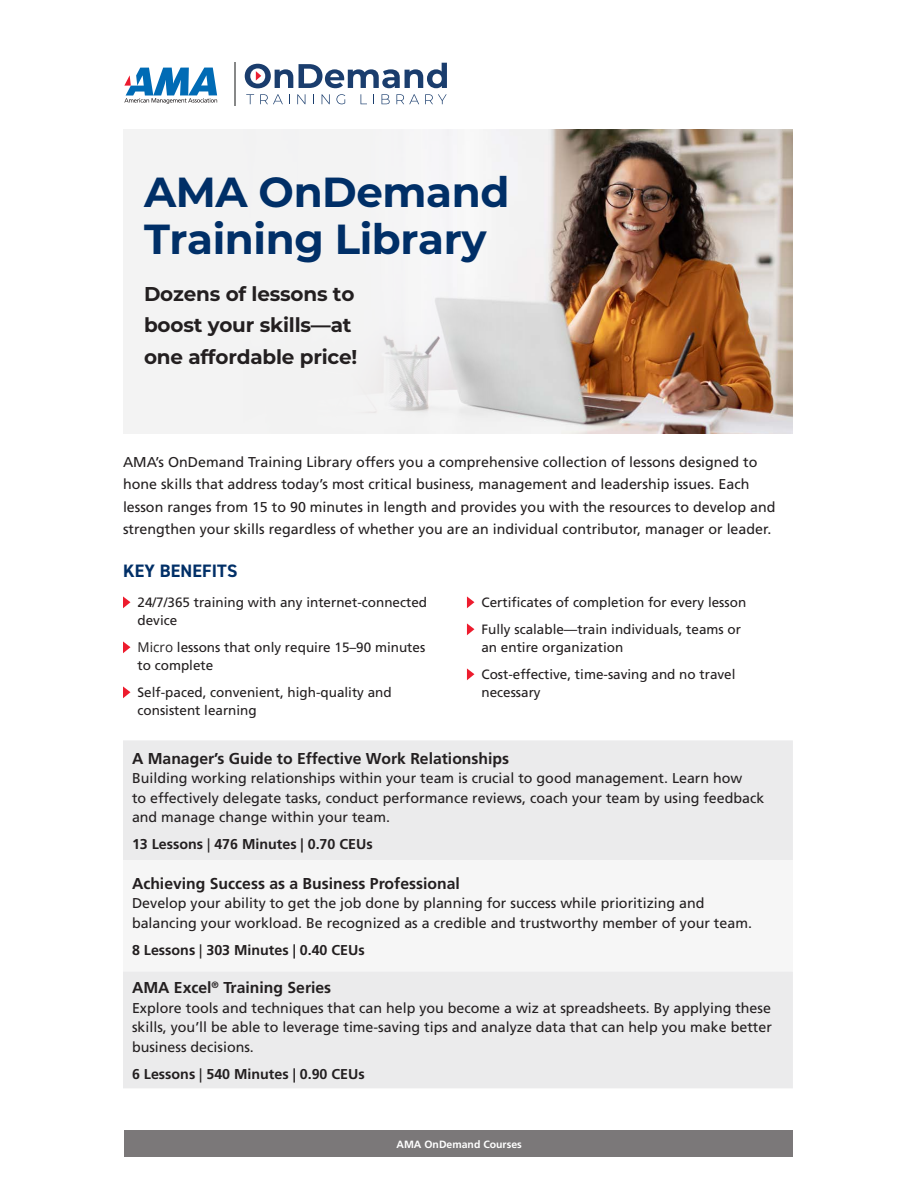
<style>
.page{position:relative;width:918px;height:1188px;background:#fff}
.page>*{position:absolute;margin:0;border:0;box-sizing:border-box;transform-origin:0 0}
.t1{font:700 42px/46.5px "Montserrat";letter-spacing:-.01em;color:#002f67}
.t2{font:700 19.95px/31.3px "Montserrat";letter-spacing:-.01em;color:#231f20}
.t3{font:700 18px "DIN2014";letter-spacing:.01em;color:#002f67}
.t4{font:700 15.75px "Frutiger LT Std";color:#231f20}
.t5{font:14.25px/19.5px "Frutiger LT Std";color:#231f20}
.t6{font:700 14.25px "Frutiger LT Std";color:#231f20}
.t7{font:13.5px/18px "Frutiger LT Std";color:#231f20}
.t8{font:700 10.5px "Frutiger LT Std";color:#fff}
.s1{font-family:"Open Sans"}
.s2{font-weight:400}
</style>
<div class="page">
<div style="left:124px;top:1131px;width:669px;height:26px;background:#7b7879"></div>
<hr style="left:234px;top:62px;width:1px;height:44px;background:#878888">
<svg style="left:124px;top:68px;width:93px;height:36px"></svg>
<svg style="left:246px;top:94px;width:8px;height:10px"></svg>
<svg style="left:260px;top:94px;width:23px;height:10px"></svg>
<svg style="left:297px;top:94px;width:8px;height:10px"></svg>
<svg style="left:322px;top:94px;width:8px;height:10px"></svg>
<svg style="left:336px;top:94px;width:9px;height:10px"></svg>
<svg style="left:361px;top:94px;width:6px;height:10px"></svg>
<svg style="left:382px;top:94px;width:8px;height:10px"></svg>
<svg style="left:396px;top:94px;width:23px;height:10px"></svg>
<svg style="left:425px;top:94px;width:22px;height:10px"></svg>
<svg style="left:245px;top:64px;width:48px;height:24px"></svg>
<svg style="left:299px;top:63px;width:148px;height:25px"></svg>
<div style="left:123px;top:740px;width:670px;height:348px;background:#ebebec"></div>
<div style="left:123px;top:860px;width:670px;height:111px;background:#f6f6f6"></div>
<svg style="left:123px;top:596px;width:7px;height:12px"></svg>
<svg style="left:123px;top:641px;width:7px;height:12px"></svg>
<svg style="left:123px;top:686px;width:7px;height:12px"></svg>
<svg style="left:467px;top:596px;width:7px;height:12px"></svg>
<svg style="left:467px;top:623px;width:7px;height:12px"></svg>
<svg style="left:467px;top:668px;width:7px;height:12px"></svg>
<div style="left:123px;top:129px;width:670px;height:305px;background:#f3f3f3"></div>
<img style="left:371px;top:129px;width:422px;height:305px">
<h1 class="t1" style="left:144px;top:167px;width:367px">AMA OnDemand<br>Training Library</h1>
<h2 class="t2" style="left:144px;top:277px;width:215px">Dozens of lessons to boost your skills—at one affordable price!</h2>
<p class="t5" style="left:123px;top:451px;width:654px;line-height:22.5px">AMA’s OnDemand Training Library offers you a comprehensive collection of lessons designed to hone skills that address today’s most critical business, management and leadership issues. Each lesson ranges from 15 to 90 minutes in length and provides you with the resources to develop and strengthen your skills regardless of whether you are an individual contributor, manager or leader.</p>
<p class="t3" style="left:123px;top:559px;width:116px">KEY BENEFITS</p>
<p class="t7" style="left:138px;top:593px;width:291px">24/7/365 training with any internet-connected device</p>
<p class="t7" style="left:138px;top:638px;width:289px"><span class="s1">Micro</span> lessons that only require 15–90 minutes to complete</p>
<p class="t7" style="left:138px;top:683px;width:256px">Self-paced, convenient, high-quality and consistent learning</p>
<p class="t7" style="left:481px;top:589px;width:266px;line-height:27px">Certificates of completion for every lesson<br>Fully scalable—train individuals, teams or</p>
<p class="t7" style="left:481px;top:634px;width:256px;line-height:27px">an entire organization<br>Cost-effective, time-saving and no travel</p>
<p class="t7" style="left:481px;top:683px;width:61px">necessary</p>
<p class="t4" style="left:132px;top:749px;width:379px">A Manager’s Guide to Effective Work Relationships</p>
<p class="t5" style="left:132px;top:768px;width:634px">Building working relationships within your team is crucial to good management. Learn how<br>to effectively delegate tasks, conduct performance reviews, coach your team by using feedback and manage change within your team.</p>
<p class="t6" style="left:132px;top:836px;width:242px">13 Lessons <span class="s2">|</span> 476 Minutes | 0.70 CEUs</p>
<p class="t4" style="left:132px;top:874px;width:329px">Achieving Success as a Business Professional</p>
<p class="t5" style="left:132px;top:894px;width:622px">Develop your ability to get the job done by planning for success while prioritizing and balancing your workload. Be recognized as a credible and trustworthy member of your team.</p>
<p class="t6" style="left:132px;top:941px;width:234px">8 Lessons <span class="s2">|</span> 303 Minutes | 0.40 CEUs</p>
<p class="t4" style="left:132px;top:978px;width:201px">AMA Excel<sup>®</sup> Training Series</p>
<p class="t5" style="left:132px;top:998px;width:641px;text-align:justify">Explore tools and techniques that can help you become a wiz at spreadsheets. By applying these skills, you’ll be able to leverage time-saving tips and analyze data that can help you make better business decisions.</p>
<p class="t6" style="left:132px;top:1065px;width:234px">6 Lessons <span class="s2">|</span> 540 Minutes | 0.90 CEUs</p>
<p class="t8" style="left:396px;top:1138px;width:127px">AMA OnDemand Courses</p>
</div>
